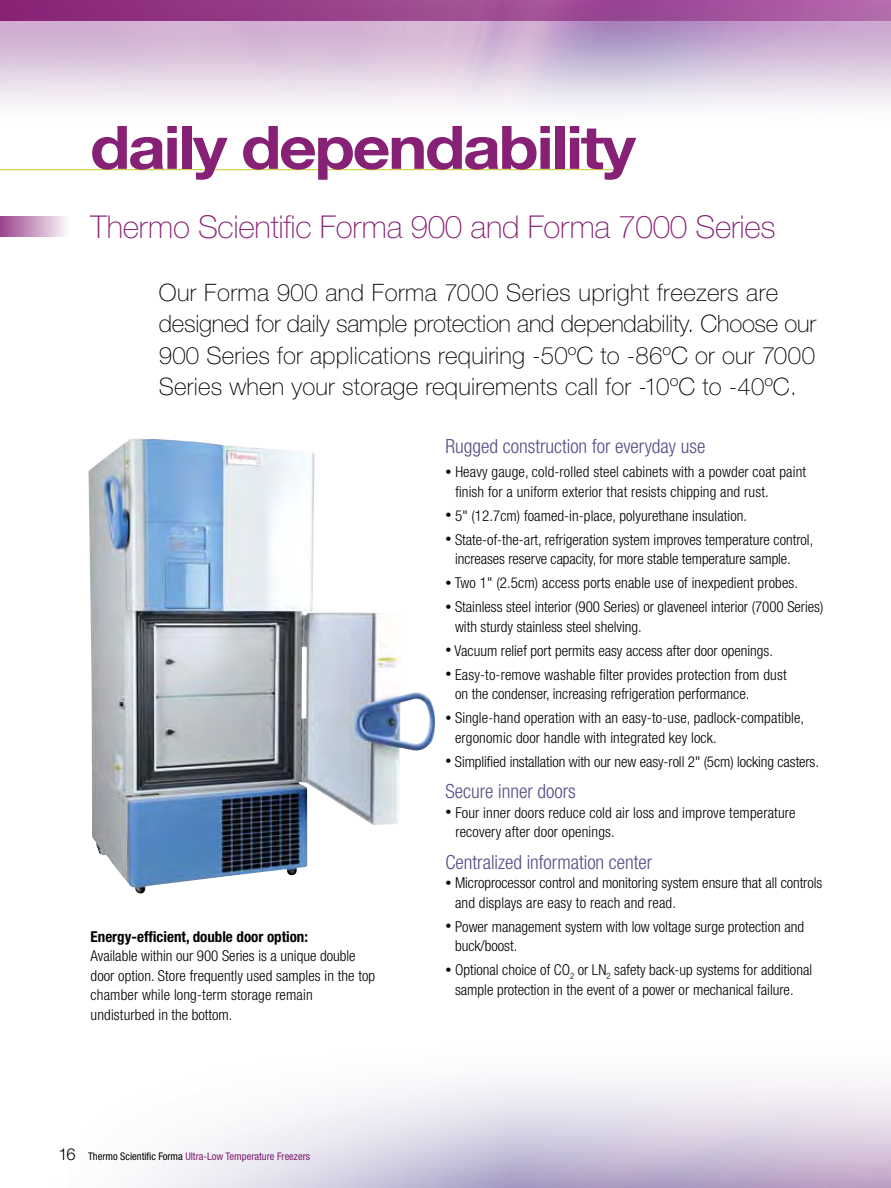
<style>
.page{position:relative;width:891px;height:1188px;background:#fff}
.page>*{position:absolute;margin:0;border:0;box-sizing:border-box;transform-origin:0 0}
.t1{font:700 60px "Helvetica Neue LT Std";letter-spacing:-.035em;color:#872175;scale:1.1 1}
.t2{font:100 31.5px "Helvetica Neue LT Std";letter-spacing:-.01em;color:#872175}
.t3{font:100 24px/31.5px "Helvetica Neue LT Std";letter-spacing:.01em;color:#000}
.t4{font:300 condensed 19.5px "Helvetica Neue LT Std";color:#524e86}
.t5{font:300 condensed 15px/19.5px "Helvetica Neue LT Std";color:#000}
.t6{font:700 condensed 15px "Helvetica Neue LT Std";color:#000}
.t7{font:condensed 10.5px "Helvetica Neue LT Std";color:#872175}
.s1{font-weight:300;font-stretch:normal;font-size:16.5px;color:#000}
.s2{color:#000}
.s3{font-size:12px}
</style>
<div class="page">
<svg style="left:0;top:21px;width:891px;height:87px;background:#dcc9e0"></svg>
<div style="left:0;top:0;width:891px;height:21px;background:linear-gradient(to right,#8a2877,#ad63a9)"></div>
<hr style="left:0;top:169px;width:623px;height:1px;background:#c2cd23">
<svg style="left:150px;top:1081px;width:741px;height:107px"></svg>
<div style="left:0;top:216px;width:69px;height:21px;background:linear-gradient(to right,#9a458b,#fcfafc)"></div>
<img style="left:88px;top:438px;width:347px;height:456px">
<h1 class="t1" style="left:90px;top:110px;width:498px">daily dependability</h1>
<h2 class="t2" style="left:91px;top:208px;width:687px">Thermo Scientific Forma 900 and Forma 7000 Series</h2>
<p class="t3" style="left:159px;top:276px;width:659px">Our Forma 900 and Forma 7000 Series upright freezers are designed for daily sample protection and dependability. Choose our 900 Series for applications requiring -50ºC to -86ºC or our 7000<br>Series when your storage requirements call for -10ºC to -40ºC.</p>
<p class="t6" style="left:91px;top:927px;width:219px">Energy-efficient, double door option:</p>
<p class="t5" style="left:91px;top:946px;width:286px">Available within our 900 Series is a unique double door option. Store frequently used samples in the top chamber while long-term storage remain undisturbed in the bottom.</p>
<p class="t7" style="left:58px;top:1150px;width:253px"><span class="s1">16</span> <span class="s2">Thermo Scientific Forma</span> Ultra-Low Temperature Freezers</p>
<h3 class="t4" style="left:446px;top:435px;width:261px">Rugged construction for everyday use</h3>
<p class="t5" style="left:455px;top:462px;width:352px;text-indent:-10px"><span class="s3">•</span> Heavy gauge, cold-rolled steel cabinets with a powder coat paint finish for a uniform exterior that resists chipping and rust.</p>
<p class="t5" style="left:446px;top:506px;width:303px"><span class="s3">•</span> 5" (12.7cm) foamed-in-place, polyurethane insulation.</p>
<p class="t5" style="left:455px;top:530px;width:360px;text-indent:-10px"><span class="s3">•</span> State-of-the-art, refrigeration system improves temperature control, increases reserve capacity, for more stable temperature sample.</p>
<p class="t5" style="left:446px;top:573px;width:354px"><span class="s3">•</span> Two 1" (2.5cm) access ports enable use of inexpedient probes.</p>
<p class="t5" style="left:455px;top:597px;width:370px;text-indent:-10px"><span class="s3">•</span> Stainless steel interior (900 Series) or glaveneel interior (7000 Series) with sturdy stainless steel shelving.</p>
<p class="t5" style="left:446px;top:641px;width:329px"><span class="s3">•</span> Vacuum relief port permits easy access after door openings.</p>
<p class="t5" style="left:455px;top:665px;width:333px;text-indent:-10px"><span class="s3">•</span> Easy-to-remove washable filter provides protection from dust on the condenser, increasing refrigeration performance.</p>
<p class="t5" style="left:455px;top:708px;width:351px;text-indent:-10px"><span class="s3">•</span> Single-hand operation with an easy-to-use, padlock-compatible, ergonomic door handle with integrated key lock.</p>
<p class="t5" style="left:446px;top:752px;width:375px"><span class="s3">•</span> Simplified installation with our new easy-roll 2" (5cm) locking casters.</p>
<h3 class="t4" style="left:446px;top:780px;width:132px">Secure inner doors</h3>
<p class="t5" style="left:455px;top:803px;width:342px;text-indent:-10px"><span class="s3">•</span> Four inner doors reduce cold air loss and improve temperature recovery after door openings.</p>
<h3 class="t4" style="left:446px;top:851px;width:208px">Centralized information center</h3>
<p class="t5" style="left:455px;top:873px;width:369px;text-indent:-10px"><span class="s3">•</span> Microprocessor control and monitoring system ensure that all controls and displays are easy to reach and read.</p>
<p class="t5" style="left:455px;top:917px;width:350px;text-indent:-10px"><span class="s3">•</span> Power management system with low voltage surge protection and buck/boost.</p>
<p class="t5" style="left:446px;top:960px;width:368px;text-align:center"><span class="s3">•</span> Optional choice of CO<sub>2</sub> or LN<sub>2</sub> safety back-up systems for additional sample protection in the event of a power or mechanical failure.</p>
</div>
